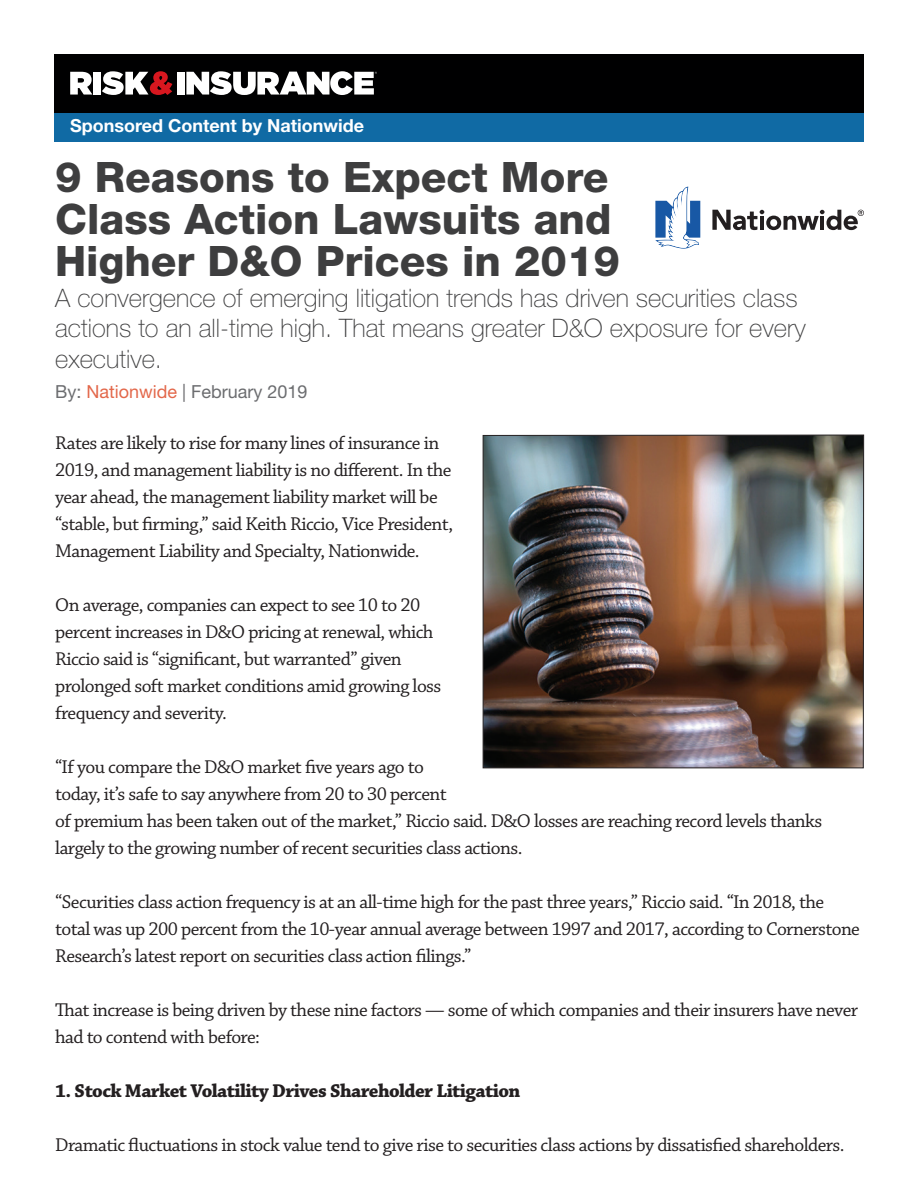
<style>
.page{position:relative;width:918px;height:1188px;background:#fff}
.page>*{position:absolute;margin:0;border:0;box-sizing:border-box;transform-origin:0 0}
.t1{font:800 42px/42px "Helvetica Neue LT Std";color:#3e3e3f}
.t2{font:100 25.5px/30.6px "Helvetica Neue LT Std";color:#3e3e3f}
.t3{font:19.5px/27px "Chaparral Pro";letter-spacing:-.03em;color:#231f20}
.t4{font:700 19.5px "Chaparral Pro";letter-spacing:-.03em;color:#231f20}
.t5{font:700 18px "Helvetica Neue LT Std";color:#fff}
.t6{font:18px "Helvetica Neue LT Std";color:#6c6d70}
.s1{color:#e3684b}
</style>
<div class="page">
<div style="left:54px;top:110px;width:810px;height:31px;background:#106aa4"></div>
<div style="left:54px;top:54px;width:810px;height:59px;background:#000001"></div>
<svg style="left:70px;top:72px;width:22px;height:23px"></svg>
<div style="left:94px;top:72px;width:7px;height:23px;background:#fff"></div>
<svg style="left:102px;top:71px;width:70px;height:24px"></svg>
<div style="left:177px;top:72px;width:7px;height:23px;background:#fff"></div>
<svg style="left:186px;top:71px;width:191px;height:24px"></svg>
<img style="left:485px;top:437px;width:377px;height:329px">
<div style="left:483px;top:435px;width:381px;height:333px;border:1px solid #231f20"></div>
<svg style="left:712px;top:210px;width:152px;height:20px"></svg>
<svg style="left:655px;top:187px;width:45px;height:62px"></svg>
<p class="t5" style="left:70px;top:115px;width:296px">Sponsored Content by Nationwide</p>
<h1 class="t1" style="left:55px;top:156px;width:566px">9 Reasons to Expect More<br>Class Action Lawsuits and<br>Higher D&amp;O Prices in 2019</h1>
<h2 class="t2" style="left:55px;top:282px;width:752px">A convergence of emerging litigation trends has driven securities class actions to an all-time high. That means greater D&amp;O exposure for every executive.</h2>
<p class="t6" style="left:55px;top:381px;width:254px">By: <span class="s1">Nationwide</span> | February 2019</p>
<p class="t3" style="left:55px;top:430px;width:399px">Rates are likely to rise for many lines of insurance in 2019, and management liability is no different. In the year ahead, the management liability market will be “stable, but firming,” said Keith Riccio, Vice President, Management Liability and Specialty, Nationwide.</p>
<p class="t3" style="left:55px;top:592px;width:388px">On average, companies can expect to see 10 to 20 percent increases in D&amp;O pricing at renewal, which Riccio said is “significant, but warranted” given prolonged soft market conditions amid growing loss frequency and severity.</p>
<p class="t3" style="left:55px;top:754px;width:769px">“If you compare the D&amp;O market five years ago to<br>today, it’s safe to say anywhere from 20 to 30 percent<br>of premium has been taken out of the market,” Riccio said. D&amp;O losses are reaching record levels thanks largely to the growing number of recent securities class actions.</p>
<p class="t3" style="left:55px;top:889px;width:806px">“Securities class action frequency is at an all-time high for the past three years,” Riccio said. “In 2018, the total was up 200 percent from the 10-year annual average between 1997 and 2017, according to Cornerstone<br>Research’s latest report on securities class action filings.”</p>
<p class="t3" style="left:55px;top:997px;width:805px">That increase is being driven by these nine factors — some of which companies and their insurers have never had to contend with before:</p>
<p class="t4" style="left:55px;top:1079px;width:467px">1. Stock Market Volatility Drives Shareholder Litigation</p>
<p class="t3" style="left:55px;top:1132px;width:791px">Dramatic fluctuations in stock value tend to give rise to securities class actions by dissatisfied shareholders.</p>
</div>
